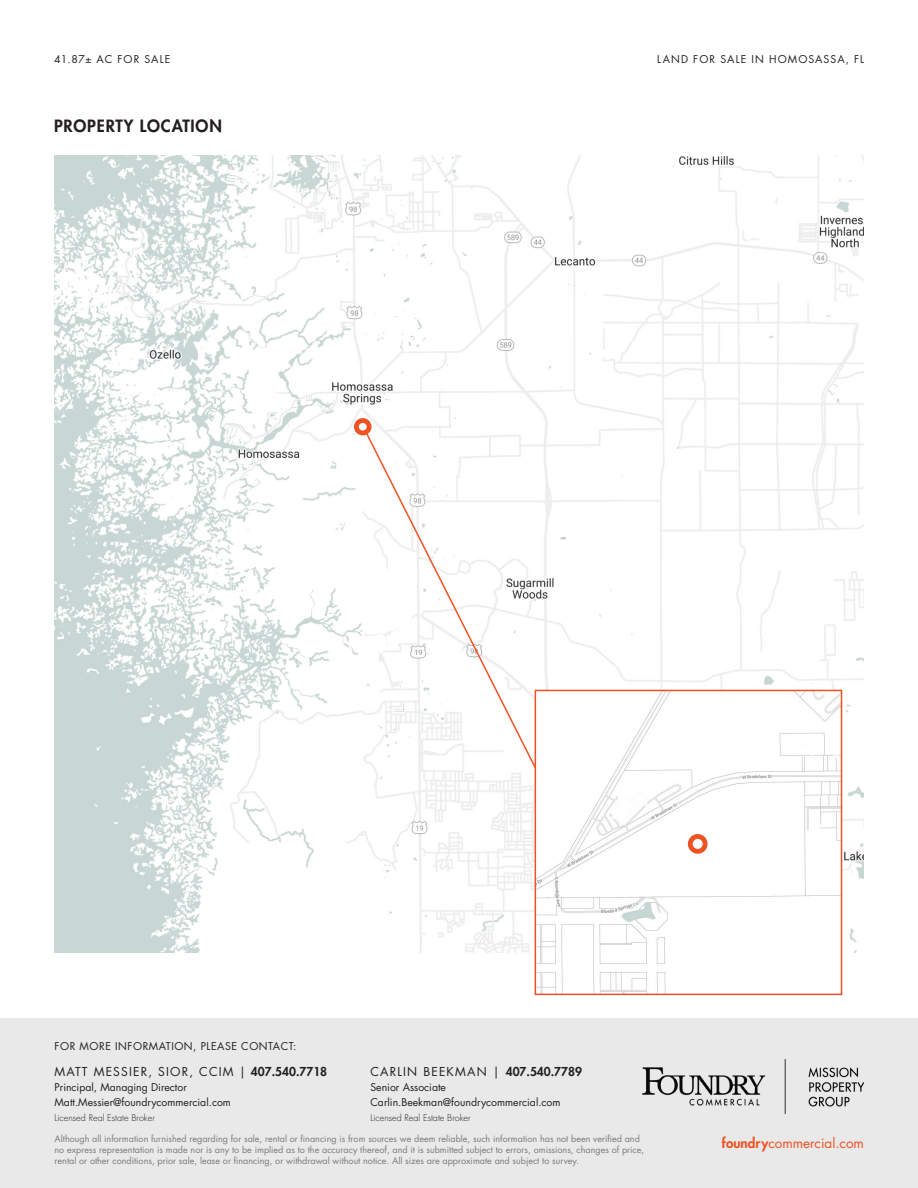
<style>
.page{position:relative;width:918px;height:1188px;background:#fff}
.page>*{position:absolute;margin:0;border:0;box-sizing:border-box;transform-origin:0 0}
.t1{font:800 16.5px "Futura Std";letter-spacing:.05em;color:#231f20}
.t2{font:13.5px "Futura Std";color:#f15122}
.t3{font:12px "Futura Std";letter-spacing:.1em;color:#231f20}
.t4{font:10.5px/15px "Futura Std";color:#231f20}
.t5{font:10.5px "Futura Std";letter-spacing:.05em;color:#231f20}
.t6{font:10.5px "Futura Std";letter-spacing:.105em;color:#231f20}
.t7{font:10.5px "Futura Std";letter-spacing:.095em;color:#231f20}
.t8{font:9px/10.8px "Futura Std";color:#7b797c}
.t9{font:300 9px "Futura Std";color:#231f20}
.s1{font-weight:800}
</style>
<div class="page">
<div style="left:0;top:1018px;width:918px;height:170px;background:#e9e9e9"></div>
<img style="left:642px;top:1059px;width:222px;height:55px">
<img style="left:55px;top:156px;width:809px;height:797px">
<svg style="left:361px;top:425px;width:183px;height:359px"></svg>
<img style="left:538px;top:693px;width:301px;height:299px">
<div style="left:535px;top:690px;width:307px;height:305px;border:2px solid #f15122"></div>
<div style="left:690px;top:836px;width:15px;height:15px;background:#fff;border-radius:50%"></div>
<div style="left:688px;top:834px;width:20px;height:20px;border:5px solid #f05323;border-radius:50%"></div>
<div style="left:356px;top:420px;width:13px;height:13px;background:#fff;border-radius:50%"></div>
<div style="left:354px;top:418px;width:18px;height:17px;border:5px solid #f05323;border-radius:50%"></div>
<p class="t7" style="left:54px;top:52px;width:118px">41.87± AC FOR SALE</p>
<p class="t6" style="left:657px;top:52px;width:208px">LAND FOR SALE IN HOMOSASSA, FL</p>
<p class="t1" style="left:54px;top:115px;width:169px">PROPERTY LOCATION</p>
<p class="t5" style="left:55px;top:1039px;width:243px">FOR MORE INFORMATION, PLEASE CONTACT:</p>
<h3 class="t3" style="left:55px;top:1064px;width:274px">MATT MESSIER, SIOR, CCIM | <span class="s1">407.540.7718</span></h3>
<p class="t4" style="left:55px;top:1080px;width:178px">Principal, Managing Director<br>Matt.Messier@foundrycommercial.com</p>
<p class="t9" style="left:55px;top:1113px;width:102px">Licensed Real Estate Broker</p>
<h3 class="t3" style="left:370px;top:1064px;width:213px">CARLIN BEEKMAN | <span class="s1">407.540.7789</span></h3>
<p class="t4" style="left:370px;top:1080px;width:192px">Senior Associate<br>Carlin.Beekman@foundrycommercial.com</p>
<p class="t9" style="left:370px;top:1113px;width:102px">Licensed Real Estate Broker</p>
<p class="t8" style="left:55px;top:1134px;width:591px">Although all information furnished regarding for sale, rental or financing is from sources we deem reliable, such information has not been verified and no express representation is made nor is any to be implied as to the accuracy thereof, and it is submitted subject to errors, omissions, changes of price, rental or other conditions, prior sale, lease or financing, or withdrawal without notice. All sizes are approximate and subject to survey.</p>
<h2 class="t2" style="left:722px;top:1134px;width:144px"><span class="s1">foundry</span>commercial.com</h2>
</div>
